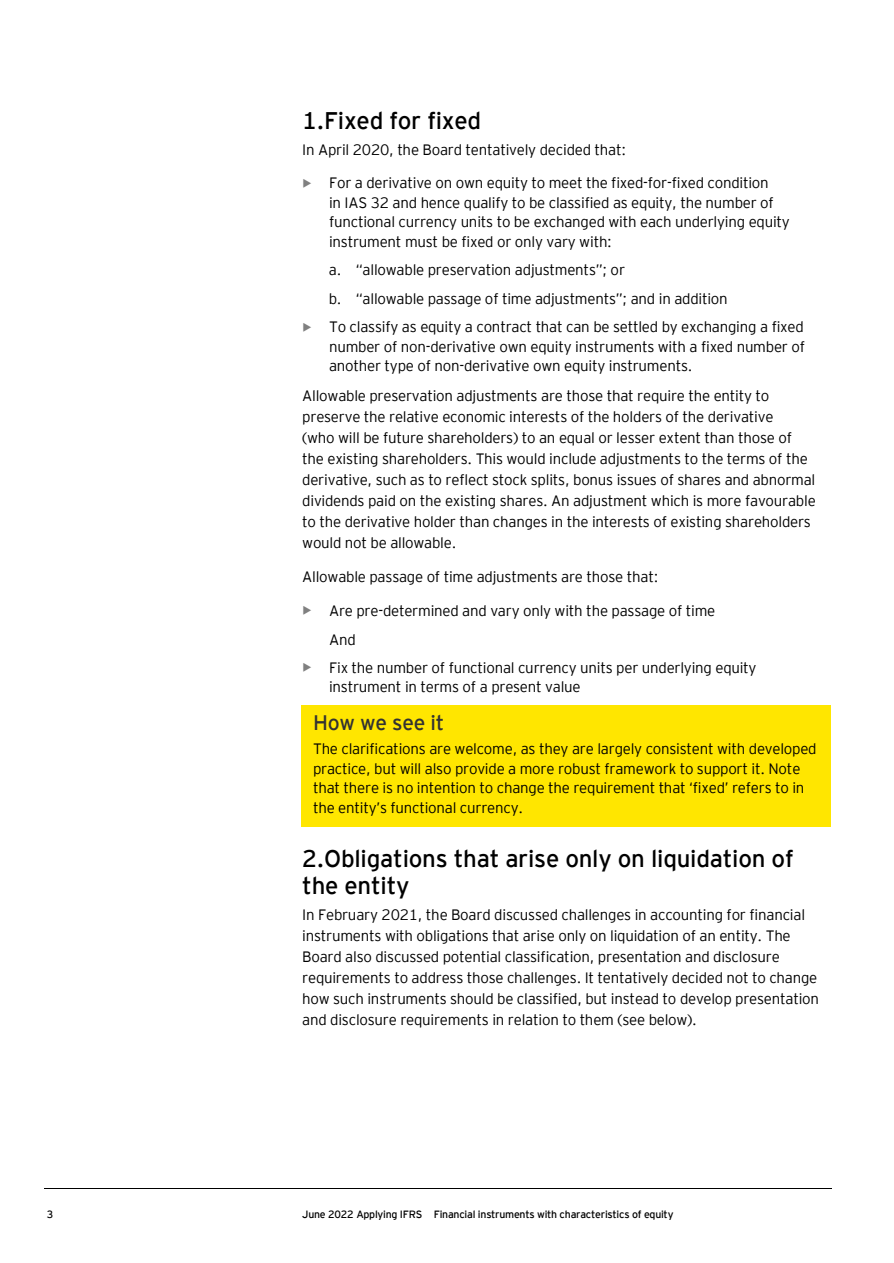
<style>
.page{position:relative;width:894px;height:1263px;background:#fff}
.page>*{position:absolute;margin:0;border:0;box-sizing:border-box;transform-origin:0 0}
.t1{font:24px/27px "EY Interstate";letter-spacing:-.01em;color:#000}
.t2{font:21px "EY Interstate";letter-spacing:-.015em;color:#323232}
.t3{font:300 15px/21px "EY Interstate";letter-spacing:-.015em;color:#000}
.t4{font:10.5px "EY Interstate";letter-spacing:-.025em;color:#000}
.s1{font-weight:400;font-size:21px;color:#808080}
</style>
<div class="page">
<hr style="left:45px;top:1188px;width:786px;height:1px;background:#000">
<div style="left:302px;top:706px;width:528px;height:33px;background:#ffe600"></div>
<hr style="left:302px;top:705px;width:528px;height:1px;background:#ffe600">
<hr style="left:301px;top:706px;width:1px;height:33px;background:#ffe600">
<hr style="left:830px;top:706px;width:1px;height:33px;background:#ffe600">
<div style="left:302px;top:739px;width:528px;height:19px;background:#ffe600"></div>
<div style="left:302px;top:758px;width:528px;height:20px;background:#ffe600"></div>
<div style="left:302px;top:778px;width:528px;height:19px;background:#ffe600"></div>
<div style="left:302px;top:797px;width:528px;height:29px;background:#ffe600"></div>
<hr style="left:302px;top:826px;width:528px;height:1px;background:#ffe600">
<svg style="left:301px;top:739px;width:1px;height:88px"></svg>
<svg style="left:830px;top:739px;width:1px;height:88px"></svg>
<h1 class="t1" style="left:302px;top:106px;width:180px">1.Fixed for fixed</h1>
<p class="t3" style="left:302px;top:138px;width:325px">In April 2020, the Board tentatively decided that:</p>
<p class="t3" style="left:329px;top:173px;width:462px;line-height:19.5px;text-indent:-27px"><span class="s1">•</span> For a derivative on own equity to meet the fixed-for-fixed condition<br>in IAS 32 and hence qualify to be classified as equity, the number of functional currency units to be exchanged with each underlying equity instrument must be fixed or only vary with:</p>
<p class="t3" style="left:329px;top:259px;width:297px">a. “allowable preservation adjustments”; or</p>
<p class="t3" style="left:329px;top:288px;width:400px">b. “allowable passage of time adjustments”; and in addition</p>
<p class="t3" style="left:329px;top:317px;width:477px;line-height:19.5px;text-align:justify;text-indent:-27px"><span class="s1">•</span> To classify as equity a contract that can be settled by exchanging a fixed number of non-derivative own equity instruments with a fixed number of another type of non-derivative own equity instruments.</p>
<p class="t3" style="left:302px;top:384px;width:514px">Allowable preservation adjustments are those that require the entity to preserve the relative economic interests of the holders of the derivative<br>(who will be future shareholders) to an equal or lesser extent than those of the existing shareholders. This would include adjustments to the terms of the derivative, such as to reflect stock splits, bonus issues of shares and abnormal dividends paid on the existing shares. An adjustment which is more favourable to the derivative holder than changes in the interests of existing shareholders would not be allowable.</p>
<p class="t3" style="left:302px;top:566px;width:357px">Allowable passage of time adjustments are those that:</p>
<p class="t3" style="left:302px;top:600px;width:414px"><span class="s1">•</span> Are pre-determined and vary only with the passage of time</p>
<p class="t3" style="left:329px;top:628px;width:28px">And</p>
<p class="t3" style="left:329px;top:657px;width:429px;line-height:19.5px;text-indent:-27px"><span class="s1">•</span> Fix the number of functional currency units per underlying equity instrument in terms of a present value</p>
<p class="t2" style="left:313px;top:710px;width:132px">How we see it</p>
<p class="t3" style="left:313px;top:739px;width:505px;line-height:19.5px">The clarifications are welcome, as they are largely consistent with developed practice, but will also provide a more robust framework to support it. Note that there is no intention to change the requirement that ‘fixed’ refers to in the entity’s functional currency.</p>
<h1 class="t1" style="left:302px;top:844px;width:492px">2.Obligations that arise only on liquidation of the entity</h1>
<p class="t3" style="left:302px;top:903px;width:518px">In February 2021, the Board discussed challenges in accounting for financial instruments with obligations that arise only on liquidation of an entity. The Board also discussed potential classification, presentation and disclosure requirements to address those challenges. It tentatively decided not to change how such instruments should be classified, but instead to develop presentation and disclosure requirements in relation to them (see below).</p>
<p class="t4" style="left:47px;top:1208px;width:8px">3</p>
<p class="t4" style="left:302px;top:1208px;width:372px">June 2022 Applying IFRS Financial instruments with characteristics of equity</p>
</div>
